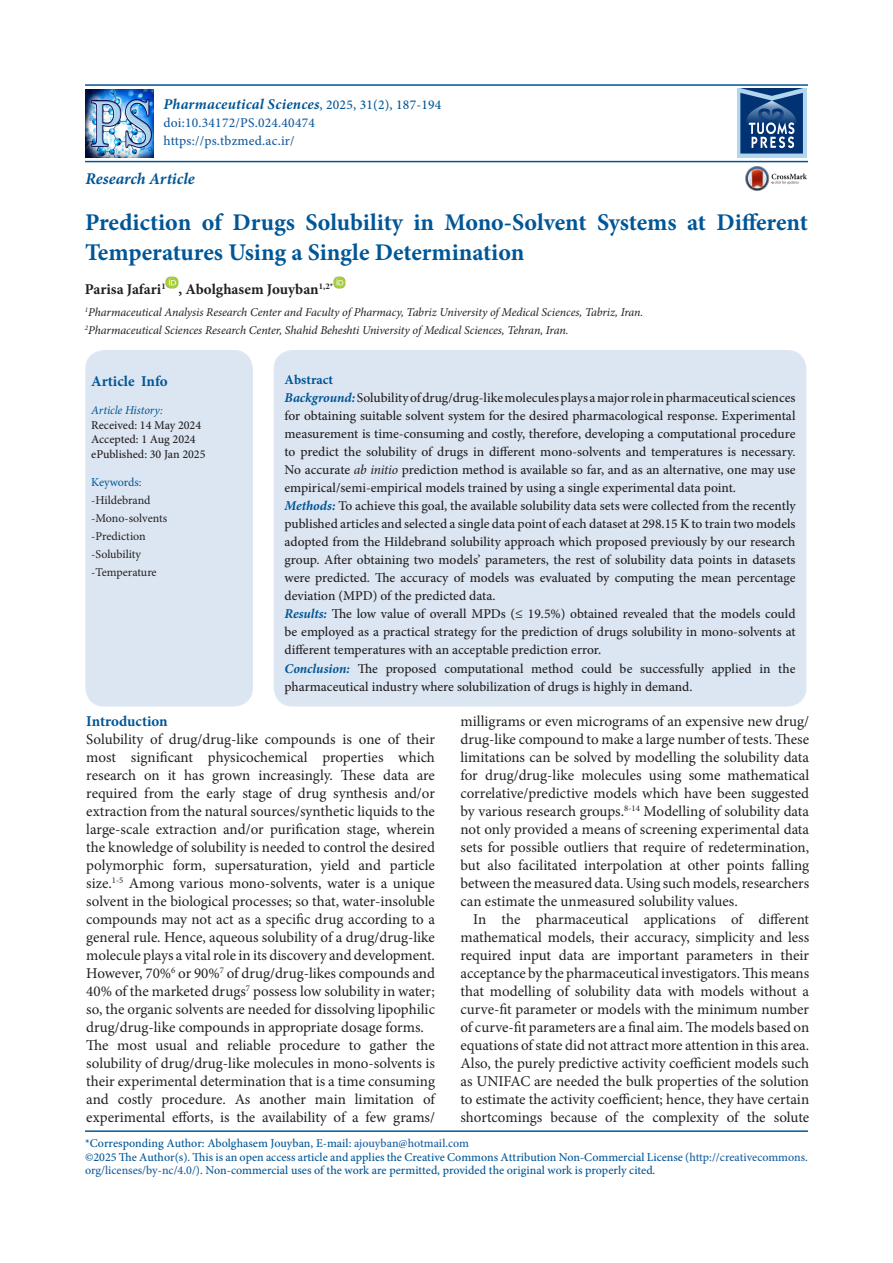
<style>
.page{position:relative;width:893px;height:1263px;background:#fff}
.page>*{position:absolute;margin:0;border:0;box-sizing:border-box;transform-origin:0 0}
.t1{font:700 24px/30px "Minion Pro";letter-spacing:-.005em;color:#005696}
.t2{font:italic 700 16.5px "Minion Pro";color:#005696}
.t3{font:15px/18px "Minion Pro";color:#231f20;text-align:justify}
.t4{font:italic 700 15px "Minion Pro";letter-spacing:.015em;color:#005696}
.t5{font:700 15px "Minion Pro";color:#231f20}
.t6{font:700 15px "Minion Pro";letter-spacing:-.005em;color:#005696}
.t7{font:500 13.5px/18px "Minion Pro";color:#231f20}
.t8{font:500 13.5px/18px "Minion Pro";letter-spacing:.015em;color:#175d9e}
.t9{font:500 12px/13.5px "Minion Pro";color:#005696}
.t10{font:italic 12px/18px "Minion Pro";letter-spacing:-.005em;color:#231f20}
.t11{font:12px/18px "Minion Pro";letter-spacing:-.005em;color:#231f20}
.t12{font:500 12px/14.4px "Minion Pro";color:#231f20}
.t13{font:italic 12px "Minion Pro";letter-spacing:-.01em;color:#005696}
.t14{font:12px "Minion Pro";letter-spacing:-.01em;color:#005696}
.s1{font-weight:500;font-style:normal;font-size:13.5px}
.s2{font-weight:700;color:#005696}
.s3{font-weight:700;font-style:italic;color:#005696}
.s4{font-weight:400;font-style:italic}
.s5{color:#175d9e}
</style>
<div class="page">
<hr style="left:85px;top:84px;width:723px;height:2px;background:#005696">
<hr style="left:85px;top:1130px;width:723px;height:2px;background:#005696">
<svg style="left:166px;top:276px;width:12px;height:13px"></svg>
<svg style="left:333px;top:276px;width:13px;height:13px"></svg>
<img style="left:746px;top:167px;width:60px;height:23px">
<hr style="left:85px;top:161px;width:723px;height:1px;background:#005696">
<div style="left:275px;top:351px;width:530px;height:355px;background:#dce6f2;border-radius:18px"></div>
<div style="left:86px;top:351px;width:166px;height:355px;background:#dce6f2;border-radius:18px"></div>
<div style="left:87px;top:351px;width:165px;height:354px;border:1px solid #dce6f2;border-radius:18px"></div>
<img style="left:85px;top:89px;width:68px;height:68px">
<img style="left:737px;top:89px;width:69px;height:68px">
<p class="t4" style="left:163px;top:94px;width:279px">Pharmaceutical Sciences<span class="s1">, 2025, 31(2), 187-194</span></p>
<p class="t8" style="left:163px;top:114px;width:153px">doi:10.34172/PS.024.40474 https://ps.tbzmed.ac.ir/</p>
<p class="t2" style="left:86px;top:167px;width:111px">Research Article</p>
<h1 class="t1" style="left:85px;top:207px;width:724px">Prediction of Drugs Solubility in Mono-Solvent Systems at Different<br>Temperatures Using a Single Determination</h1>
<p class="t5" style="left:85px;top:279px;width:250px">Parisa Jafari<sup>1</sup> , Abolghasem Jouyban<sup>1,2*</sup></p>
<p class="t10" style="left:85px;top:303px;width:560px"><sup>1</sup>Pharmaceutical Analysis Research Center and Faculty of Pharmacy, Tabriz University of Medical Sciences, Tabriz, Iran.<br><sup>2</sup>Pharmaceutical Sciences Research Center, Shahid Beheshti University of Medical Sciences, Tehran, Iran.</p>
<p class="t7" style="left:285px;top:371px;width:513px"><span class="s2">Abstract<br></span><span class="s3">Background:</span> Solubility of drug/drug-like molecules plays a major role in pharmaceutical sciences for obtaining suitable solvent system for the desired pharmacological response. Experimental measurement is time-consuming and costly, therefore, developing a computational procedure to predict the solubility of drugs in different mono-solvents and temperatures is necessary.<br>No accurate <span class="s4">ab initio</span> prediction method is available so far, and as an alternative, one may use empirical/semi-empirical models trained by using a single experimental data point.<br><span class="s3">Methods:</span> To achieve this goal, the available solubility data sets were collected from the recently published articles and selected a single data point of each dataset at 298.15 K to train two models adopted from the Hildebrand solubility approach which proposed previously by our research group. After obtaining two models’ parameters, the rest of solubility data points in datasets were predicted. The accuracy of models was evaluated by computing the mean percentage deviation (MPD) of the predicted data.<br><span class="s3">Results:</span> The low value of overall MPDs (≤ 19.5%) obtained revealed that the models could be employed as a practical strategy for the prediction of drugs solubility in mono-solvents at different temperatures with an acceptable prediction error.<br><span class="s3">Conclusion:</span> The proposed computational method could be successfully applied in the pharmaceutical industry where solubilization of drugs is highly in demand.</p>
<p class="t6" style="left:91px;top:370px;width:78px">Article Info</p>
<p class="t13" style="left:91px;top:402px;width:73px">Article History:</p>
<p class="t12" style="left:91px;top:418px;width:116px">Received: 14 May 2024<br>Accepted: 1 Aug 2024 ePublished: 30 Jan 2025</p>
<p class="t14" style="left:91px;top:474px;width:52px">Keywords:</p>
<p class="t11" style="left:91px;top:492px;width:77px">-Hildebrand -Mono-solvents -Prediction -Solubility -Temperature</p>
<p class="t6" style="left:86px;top:711px;width:83px">Introduction</p>
<p class="t3" style="left:86px;top:730px;width:350px">Solubility of drug/drug-like compounds is one of their most significant physicochemical properties which research on it has grown increasingly. These data are required from the early stage of drug synthesis and/or extraction from the natural sources/synthetic liquids to the large-scale extraction and/or purification stage, wherein the knowledge of solubility is needed to control the desired polymorphic form, supersaturation, yield and particle size.<sup>1-5</sup> Among various mono-solvents, water is a unique solvent in the biological processes; so that, water-insoluble compounds may not act as a specific drug according to a general rule. Hence, aqueous solubility of a drug/drug-like molecule plays a vital role in its discovery and development.<br>However, 70%<sup>6</sup> or 90%<sup>7</sup> of drug/drug-likes compounds and 40% of the marketed drugs<sup>7</sup> possess low solubility in water; so, the organic solvents are needed for dissolving lipophilic drug/drug-like compounds in appropriate dosage forms.</p>
<p class="t3" style="left:86px;top:1036px;width:350px">The most usual and reliable procedure to gather the solubility of drug/drug-like molecules in mono-solvents is their experimental determination that is a time consuming and costly procedure. As another main limitation of experimental efforts, is the availability of a few grams/</p>
<p class="t3" style="left:460px;top:712px;width:350px">milligrams or even micrograms of an expensive new drug/ drug-like compound to make a large number of tests. These limitations can be solved by modelling the solubility data for drug/drug-like molecules using some mathematical correlative/predictive models which have been suggested by various research groups.<sup>8-14</sup> Modelling of solubility data not only provided a means of screening experimental data sets for possible outliers that require of redetermination, but also facilitated interpolation at other points falling between the measured data. Using such models, researchers can estimate the unmeasured solubility values.</p>
<p class="t3" style="left:460px;top:910px;width:350px;text-indent:13px">In the pharmaceutical applications of different mathematical models, their accuracy, simplicity and less required input data are important parameters in their acceptance by the pharmaceutical investigators. This means that modelling of solubility data with models without a curve-fit parameter or models with the minimum number of curve-fit parameters are a final aim. The models based on equations of state did not attract more attention in this area.<br>Also, the purely predictive activity coefficient models such as UNIFAC are needed the bulk properties of the solution to estimate the activity coefficient; hence, they have certain shortcomings because of the complexity of the solute</p>
<p class="t9" style="left:85px;top:1137px;width:724px">*Corresponding Author: Abolghasem Jouyban, E-mail: <span class="s5">ajouyban@hotmail.com<br></span>©2025 The Author(s). This is an open access article and applies the Creative Commons Attribution Non-Commercial License (<span class="s5">http://creativecommons. org/licenses/by-nc/4.0/</span>). Non-commercial uses of the work are permitted, provided the original work is properly cited.</p>
</div>
